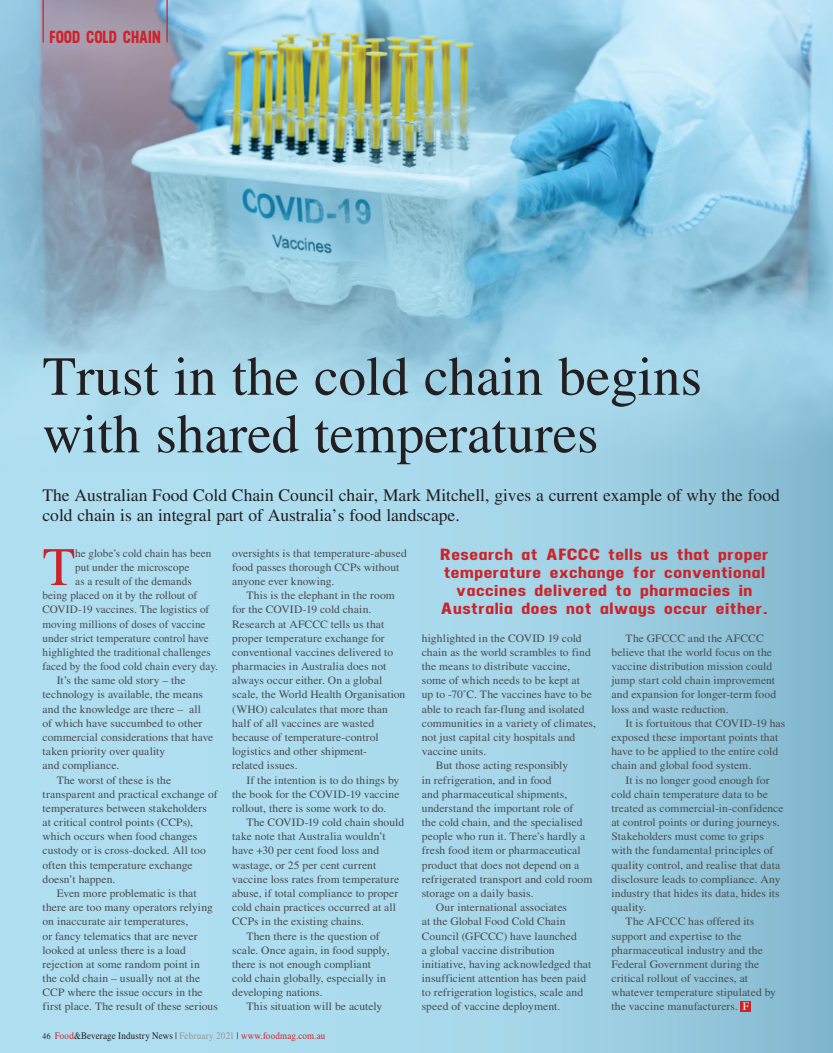
<style>
.page{position:relative;width:833px;height:1053px;background:#fff}
.page>*{position:absolute;margin:0;border:0;box-sizing:border-box;transform-origin:0 0}
.t1{font:55px/57.5px "Times LT Std";color:#231f20}
.First_Paragraph{font:54.12px "Times LT Std";color:#cb242b}
.Intro{font:17.5px/20px "Times LT Std";color:#231f20}
.t2{font:700 17.5px "Neusa";letter-spacing:.005em;color:#cb242b}
.t3{font:700 16.25px/17.9px "Neusa";letter-spacing:.025em;color:#cb242b;text-align:center;scale:1.4 1}
.Body{font:11.25px/14.1px "Times LT Std";letter-spacing:.005em;color:#4b4c4d}
.First_Paragraph-2{font:11.25px "Times LT Std";letter-spacing:.005em;color:#4b4c4d}
.t4{font:10px "Times LT Std";letter-spacing:.02em;color:#231f20;scale:.9 1}
.s1{font-size:8.75px}
.s2{color:#cb242b}
.s3{color:#939598}
.s4{color:#fff}
</style>
<div class="page">
<div style="left:0;top:259px;width:833px;height:793px;background:linear-gradient(to right,#b8e7f8,#8fc2d7)"></div>
<img style="left:0;top:0;width:833px;height:471px">
<hr style="left:43px;top:0;width:1px;height:42px;background:#cb242b">
<hr style="left:166px;top:0;width:2px;height:42px;background:#cb242b">
<div style="left:741px;top:1001px;width:10px;height:10px;background:#cb242b"></div>
<h3 class="t2" style="left:50px;top:24px;width:113px">FOOD COLD CHAIN</h3>
<h1 class="t1" style="left:43px;top:347px;width:661px">Trust in the cold chain begins with shared temperatures</h1>
<p class="Intro" style="left:43px;top:485px;width:739px">The Australian Food Cold Chain Council chair, Mark Mitchell, gives a current example of why the food cold chain is an integral part of Australia’s food landscape.</p>
<p class="First_Paragraph" style="left:43px;top:536px;width:34px">T</p>
<p class="First_Paragraph-2" style="left:75px;top:546px;width:138px">he globe’s cold chain has been</p>
<p class="First_Paragraph-2" style="left:75px;top:560px;width:116px">put under the microscope</p>
<p class="First_Paragraph-2" style="left:75px;top:575px;width:118px">as a result of the demands</p>
<p class="First_Paragraph-2" style="left:43px;top:589px;width:156px">being placed on it by the rollout of</p>
<p class="First_Paragraph-2" style="left:43px;top:603px;width:168px">COVID-19 vaccines. The logistics of</p>
<p class="First_Paragraph-2" style="left:43px;top:617px;width:164px">moving millions of doses of vaccine</p>
<p class="First_Paragraph-2" style="left:43px;top:631px;width:168px">under strict temperature control have</p>
<p class="First_Paragraph-2" style="left:43px;top:645px;width:170px">highlighted the traditional challenges</p>
<p class="First_Paragraph-2" style="left:43px;top:660px;width:177px">faced by the food cold chain every day.</p>
<p class="Body" style="left:43px;top:673px;width:172px;text-indent:14px">It’s the same old story – the technology is available, the means and the knowledge are there – all of which have succumbed to other commercial considerations that have taken priority over quality<br>and compliance.</p>
<p class="Body" style="left:43px;top:772px;width:176px;text-indent:14px">The worst of these is the transparent and practical exchange of temperatures between stakeholders at critical control points (CCPs), which occurs when food changes custody or is cross-docked. All too often this temperature exchange doesn’t happen.</p>
<p class="Body" style="left:43px;top:886px;width:177px;text-indent:14px">Even more problematic is that there are too many operators relying on inaccurate air temperatures,<br>or fancy telematics that are never looked at unless there is a load rejection at some random point in<br>the cold chain – usually not at the CCP where the issue occurs in the first place. The result of these serious</p>
<p class="Body" style="left:232px;top:545px;width:176px">oversights is that temperature-abused food passes thorough CCPs without anyone ever knowing.</p>
<p class="Body" style="left:232px;top:588px;width:175px;text-indent:14px">This is the elephant in the room for the COVID-19 cold chain.<br>Research at AFCCC tells us that proper temperature exchange for conventional vaccines delivered to pharmacies in Australia does not always occur either. On a global scale, the World Health Organisation (WHO) calculates that more than half of all vaccines are wasted because of temperature-control logistics and other shipment-<br>related issues.</p>
<p class="Body" style="left:232px;top:772px;width:169px;text-align:justify;text-indent:14px">If the intention is to do things by the book for the COVID-19 vaccine rollout, there is some work to do.</p>
<p class="Body" style="left:232px;top:815px;width:174px;text-indent:14px">The COVID-19 cold chain should take note that Australia wouldn’t have +30 per cent food loss and wastage, or 25 per cent current vaccine loss rates from temperature abuse, if total compliance to proper cold chain practices occurred at all<br>CCPs in the existing chains.</p>
<p class="Body" style="left:232px;top:928px;width:159px;text-indent:14px">Then there is the question of scale. Once again, in food supply, there is not enough compliant cold chain globally, especially in developing nations.</p>
<p class="Body" style="left:246px;top:999px;width:137px">This situation will be acutely</p>
<p class="t4" style="left:43px;top:1029px;width:316px"><span class="s1">46</span> <span class="s2">Food</span>&amp;Beverage Industry News | <span class="s3">February 2021</span> | <span class="s2">www.foodmag.com.au</span></p>
<p class="t3" style="left:440px;top:544px;width:236px">Research at AFCCC tells us that proper temperature exchange for conventional vaccines delivered to pharmacies in Australia does not always occur either.</p>
<p class="Body" style="left:422px;top:630px;width:176px">highlighted in the COVID 19 cold chain as the world scrambles to find the means to distribute vaccine, some of which needs to be kept at<br>up to -70˚C. The vaccines have to be able to reach far-flung and isolated communities in a variety of climates, not just capital city hospitals and vaccine units.</p>
<p class="Body" style="left:422px;top:758px;width:172px;text-indent:14px">But those acting responsibly<br>in refrigeration, and in food<br>and pharmaceutical shipments, understand the important role of<br>the cold chain, and the specialised people who run it. There’s hardly a fresh food item or pharmaceutical product that does not depend on a refrigerated transport and cold room storage on a daily basis.</p>
<p class="Body" style="left:422px;top:900px;width:171px;text-indent:14px">Our international associates<br>at the Global Food Cold Chain Council (GFCCC) have launched<br>a global vaccine distribution initiative, having acknowledged that insufficient attention has been paid to refrigeration logistics, scale and speed of vaccine deployment.</p>
<p class="Body" style="left:611px;top:630px;width:166px;text-indent:14px">The GFCCC and the AFCCC believe that the world focus on the vaccine distribution mission could jump start cold chain improvement and expansion for longer-term food loss and waste reduction.</p>
<p class="Body" style="left:611px;top:715px;width:175px;text-indent:14px">It is fortuitous that COVID-19 has exposed these important points that have to be applied to the entire cold chain and global food system.</p>
<p class="Body" style="left:611px;top:772px;width:174px;text-indent:14px">It is no longer good enough for cold chain temperature data to be treated as commercial-in-confidence at control points or during journeys.<br>Stakeholders must come to grips with the fundamental principles of quality control, and realise that data disclosure leads to compliance. Any industry that hides its data, hides its quality.</p>
<p class="Body" style="left:611px;top:914px;width:166px;text-indent:14px">The AFCCC has offered its support and expertise to the pharmaceutical industry and the<br>Federal Government during the critical rollout of vaccines, at whatever temperature stipulated by the vaccine manufacturers. <span class="s4">F</span></p>
</div>
